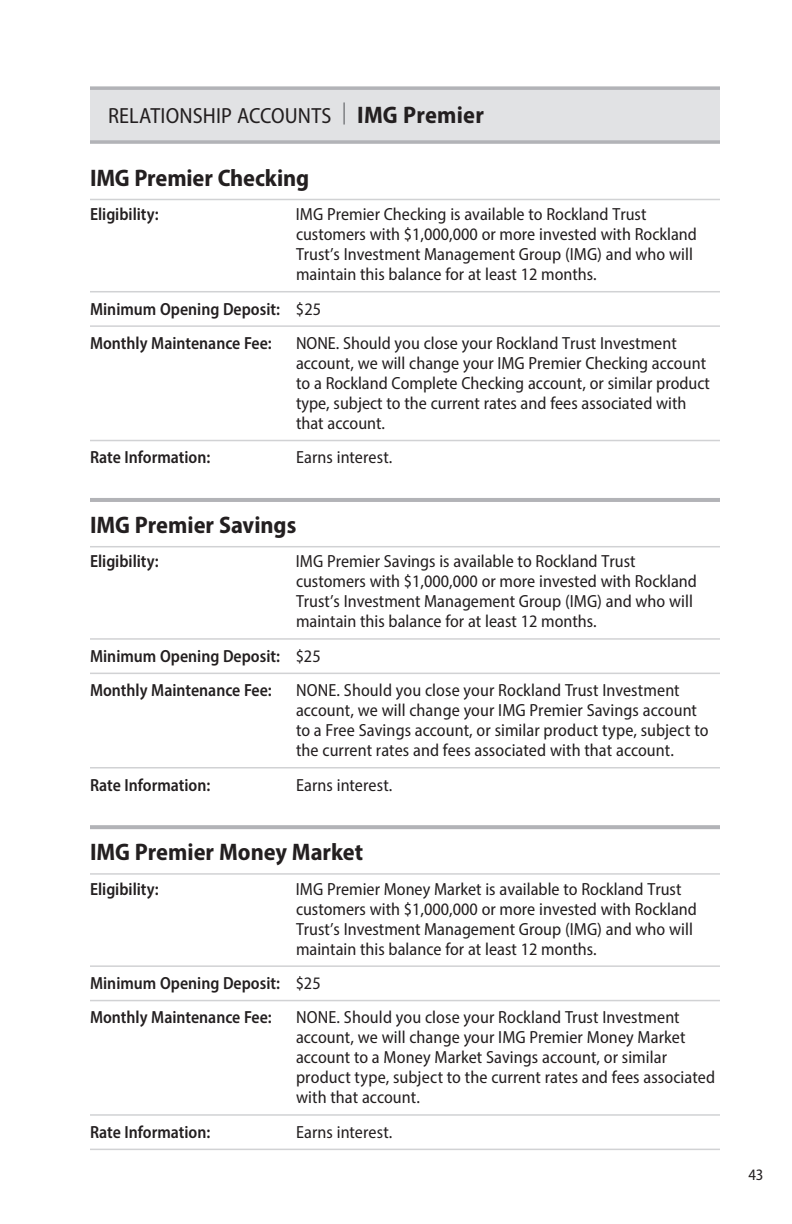
<style>
.page{position:relative;width:792px;height:1224px;background:#fff}
.page>*{position:absolute;margin:0;border:0;box-sizing:border-box;transform-origin:0 0}
.name_of_product{font:700 semi-condensed 24px "Myriad Pro";color:#231f20}
.grey_bar{font:semi-condensed 22px "Myriad Pro";letter-spacing:.01em;color:#231f20}
.chart_text_with_lines{font:semi-condensed 17.6px/20px "Myriad Pro";color:#231f20}
.chart_text_with_lines-2{font:600 semi-condensed 17.6px "Myriad Pro";color:#231f20}
.chart_text{font:600 semi-condensed 17.6px "Myriad Pro";color:#231f20}
.chart_text-2{font:semi-condensed 17.6px "Myriad Pro";letter-spacing:.005em;color:#231f20}
.t1{font:semi-condensed 16px "Myriad Pro";color:#231f20}
.s1{font-weight:700;font-size:24px}
.s2{font-weight:400}
</style>
<div class="page">
<div style="left:90px;top:87px;width:630px;height:54px;background:#e1e2e4"></div>
<svg style="left:90px;top:86px;width:630px;height:4px;background:#babbbf"></svg>
<hr style="left:90px;top:140px;width:630px;height:4px;background:#b8b9bd">
<hr style="left:90px;top:199px;width:630px;height:1px;background:#d1d2d4">
<hr style="left:90px;top:291px;width:630px;height:1px;background:#d1d2d4">
<hr style="left:90px;top:325px;width:630px;height:2px;background:#d1d2d4">
<hr style="left:90px;top:440px;width:630px;height:1px;background:#d1d2d4">
<hr style="left:90px;top:498px;width:630px;height:4px;background:#b2b3b7">
<hr style="left:90px;top:546px;width:630px;height:1px;background:#d1d2d4">
<hr style="left:90px;top:638px;width:630px;height:2px;background:#d1d2d4">
<hr style="left:90px;top:673px;width:630px;height:1px;background:#d1d2d4">
<hr style="left:90px;top:767px;width:630px;height:1px;background:#d1d2d4">
<svg style="left:90px;top:825px;width:630px;height:4px;background:#b5b6ba"></svg>
<hr style="left:90px;top:873px;width:630px;height:2px;background:#d1d2d4">
<hr style="left:90px;top:965px;width:630px;height:2px;background:#d1d2d4">
<hr style="left:90px;top:1000px;width:630px;height:1px;background:#d1d2d4">
<hr style="left:90px;top:1114px;width:630px;height:2px;background:#d1d2d4">
<hr style="left:90px;top:1149px;width:630px;height:1px;background:#d1d2d4">
<p class="grey_bar" style="left:108px;top:102px;width:377px">RELATIONSHIP ACCOUNTS <sup>|</sup> <span class="s1">IMG Premier</span></p>
<p class="name_of_product" style="left:90px;top:162px;width:221px">IMG Premier Checking</p>
<p class="chart_text_with_lines-2" style="left:90px;top:203px;width:70px">Eligibility:</p>
<p class="chart_text_with_lines" style="left:296px;top:204px;width:402px">IMG Premier Checking is available to Rockland Trust customers with $1,000,000 or more invested with Rockland Trust’s Investment Management Group (IMG) and who will maintain this balance for at least 12 months.</p>
<p class="chart_text_with_lines-2" style="left:90px;top:298px;width:233px">Minimum Opening Deposit: <span class="s2">$25</span></p>
<p class="chart_text_with_lines-2" style="left:90px;top:332px;width:183px">Monthly Maintenance Fee:</p>
<p class="chart_text_with_lines" style="left:296px;top:333px;width:416px">NONE. Should you close your Rockland Trust Investment account, we will change your IMG Premier Checking account to a Rockland Complete Checking account, or similar product type, subject to the current rates and fees associated with that account.</p>
<p class="chart_text" style="left:90px;top:446px;width:122px">Rate Information:</p>
<p class="chart_text-2" style="left:296px;top:447px;width:98px">Earns interest.</p>
<p class="name_of_product" style="left:90px;top:509px;width:208px">IMG Premier Savings</p>
<p class="chart_text_with_lines-2" style="left:90px;top:550px;width:70px">Eligibility:</p>
<p class="chart_text_with_lines" style="left:296px;top:551px;width:402px">IMG Premier Savings is available to Rockland Trust customers with $1,000,000 or more invested with Rockland Trust’s Investment Management Group (IMG) and who will maintain this balance for at least 12 months.</p>
<p class="chart_text_with_lines-2" style="left:90px;top:645px;width:232px">Minimum Opening Deposit: <span class="s2">$25</span></p>
<p class="chart_text_with_lines-2" style="left:90px;top:679px;width:183px">Monthly Maintenance Fee:</p>
<p class="chart_text_with_lines" style="left:296px;top:680px;width:414px">NONE. Should you close your Rockland Trust Investment account, we will change your IMG Premier Savings account to a Free Savings account, or similar product type, subject to the current rates and fees associated with that account.</p>
<p class="chart_text" style="left:90px;top:774px;width:122px">Rate Information:</p>
<p class="chart_text-2" style="left:296px;top:774px;width:98px">Earns interest.</p>
<p class="name_of_product" style="left:90px;top:837px;width:275px">IMG Premier Money Market</p>
<p class="chart_text_with_lines-2" style="left:90px;top:878px;width:70px">Eligibility:</p>
<p class="chart_text_with_lines" style="left:296px;top:878px;width:402px">IMG Premier Money Market is available to Rockland Trust customers with $1,000,000 or more invested with Rockland Trust’s Investment Management Group (IMG) and who will maintain this balance for at least 12 months.</p>
<p class="chart_text_with_lines-2" style="left:90px;top:972px;width:232px">Minimum Opening Deposit: <span class="s2">$25</span></p>
<p class="chart_text_with_lines-2" style="left:90px;top:1006px;width:183px">Monthly Maintenance Fee:</p>
<p class="chart_text_with_lines" style="left:296px;top:1007px;width:421px">NONE. Should you close your Rockland Trust Investment account, we will change your IMG Premier Money Market account to a Money Market Savings account, or similar product type, subject to the current rates and fees associated with that account.</p>
<p class="chart_text_with_lines-2" style="left:90px;top:1121px;width:122px">Rate Information:</p>
<p class="chart_text_with_lines" style="left:296px;top:1122px;width:98px">Earns interest.</p>
<p class="t1" style="left:748px;top:1165px;width:17px">43</p>
</div>
